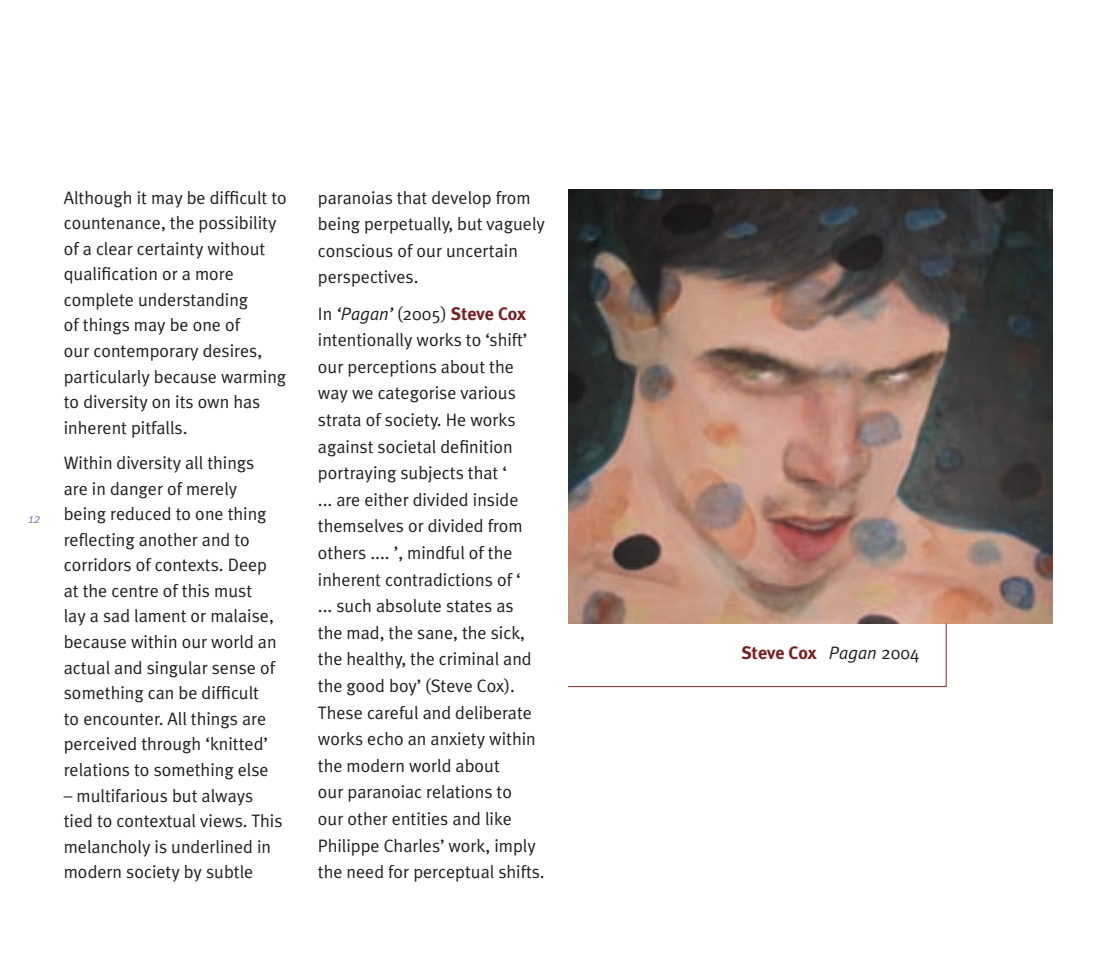
<style>
.page{position:relative;width:1117px;height:957px;background:#fff}
.page>*{position:absolute;margin:0;border:0;box-sizing:border-box;transform-origin:0 0}
.t1{font:18px/25.7px "Meta Plus Normal";color:#231f20}
.t2{font:700 18px "Meta Plus";color:#762023}
.t3{font:italic 13.5px "Meta Plus Normal";color:#8981bd}
.s1{font-style:italic}
.s2{font-family:"Meta Plus";font-weight:700;color:#762023}
.s3{font-family:"Meta Plus Normal";font-weight:400;font-style:italic;color:#231f20}
.s4{font-family:"Meta Plus Normal";font-weight:400;color:#231f20}
</style>
<div class="page">
<img style="left:568px;top:189px;width:483px;height:434px">
<svg style="left:568px;top:622px;width:379px;height:65px"></svg>
<p class="t3" style="left:28px;top:511px;width:14px">12</p>
<p class="t1" style="left:64px;top:184px;width:224px">Although it may be difficult to countenance, the possibility of a clear certainty without qualification or a more complete understanding<br>of things may be one of<br>our contemporary desires, particularly because warming to diversity on its own has inherent pitfalls.</p>
<p class="t1" style="left:64px;top:450px;width:214px">Within diversity all things are in danger of merely being reduced to one thing reflecting another and to corridors of contexts. Deep at the centre of this must lay a sad lament or malaise, because within our world an actual and singular sense of something can be difficult to encounter. All things are perceived through ‘knitted’ relations to something else</p>
<p class="t1" style="left:64px;top:782px;width:220px">– multifarious but always tied to contextual views. This melancholy is underlined in modern society by subtle</p>
<p class="t1" style="left:318px;top:184px;width:228px;line-height:26.6px">paranoias that develop from being perpetually, but vaguely conscious of our uncertain perspectives.</p>
<p class="t1" style="left:318px;top:300px;width:228px;line-height:26.6px">In <span class="s1">‘Pagan’</span> (2005) <span class="s2">Steve Cox </span>intentionally works to ‘shift’ our perceptions about the way we categorise various strata of society. He works against societal definition portraying subjects that ‘<br>... are either divided inside themselves or divided from others .... ’, mindful of the inherent contradictions of ‘<br>... such absolute states as<br>the mad, the sane, the sick, the healthy, the criminal and the good boy’ (Steve Cox).<br>These careful and deliberate works echo an anxiety within the modern world about<br>our paranoiac relations to<br>our other entities and like<br>Philippe Charles’ work, imply the need for perceptual shifts.</p>
<p class="t2" style="left:741px;top:642px;width:180px">Steve Cox <span class="s3">Pagan</span> <span class="s4">2004</span></p>
</div>
